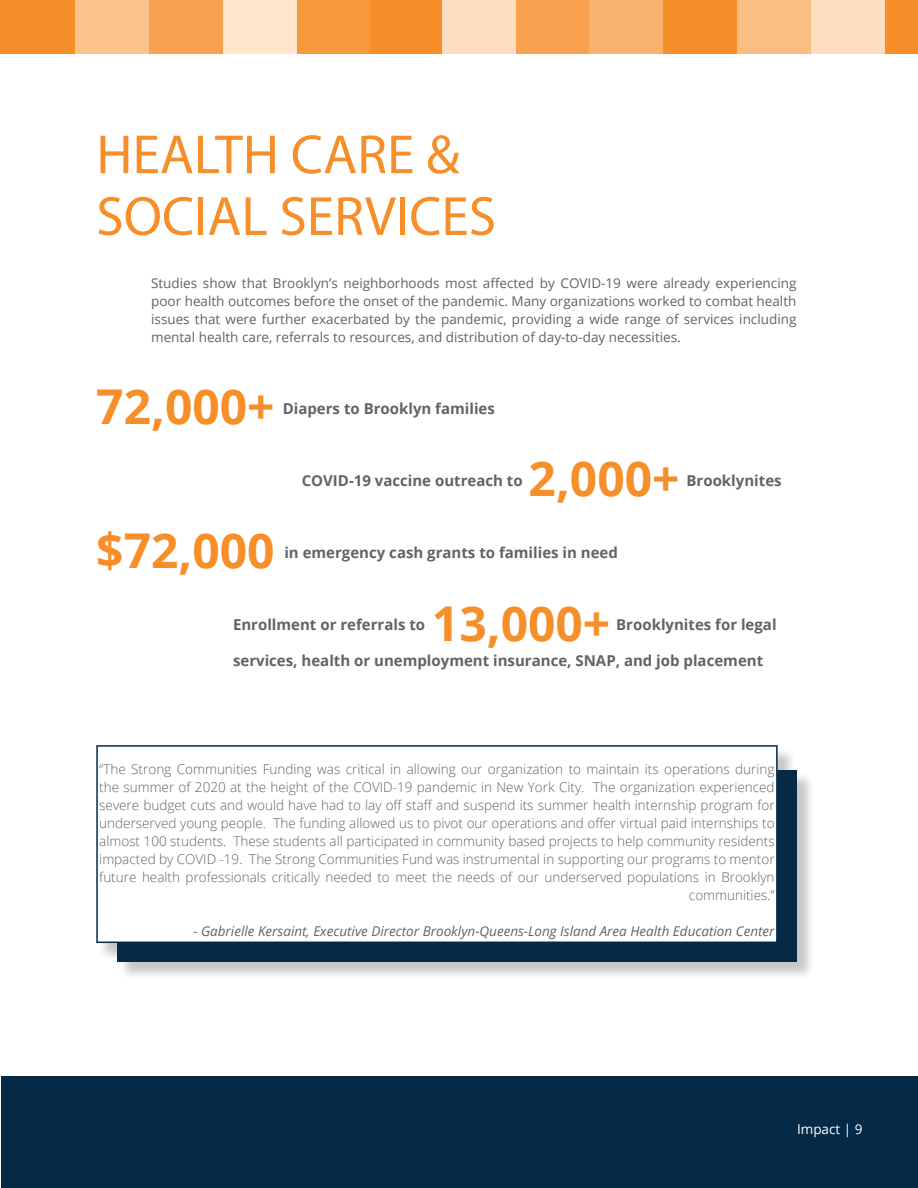
<style>
.page{position:relative;width:918px;height:1188px;background:#fff}
.page>*{position:absolute;margin:0;border:0;box-sizing:border-box;transform-origin:0 0}
.t1{font:55.5px "Myriad Pro";color:#f68e29}
.Large_Number{font:700 48px "Open Sans";color:#f68e29}
.Body_Paragraph_Main{font:700 15px "Open Sans";color:#636366}
.Body_Paragraph_Main-2{font:300 13.5px/18px "Open Sans";color:#636366;text-align:right}
.Paragraph_Style_2{font:13.5px/18px "Open Sans";color:#636366;text-align:justify}
.Body_Paragraph_Main-3{font:italic 13.5px "Open Sans";color:#636366}
.Paragraph_Style_1{font:13.5px "Open Sans";color:#fff}
</style>
<div class="page">
<div style="left:1px;top:1077px;width:917px;height:111px;background:#042a48"></div>
<div style="left:99px;top:747px;width:716px;height:233px;background:#231f20;opacity:.25"></div>
<div style="left:117px;top:770px;width:679px;height:192px;background:#042a48"></div>
<div style="left:97px;top:746px;width:680px;height:196px;background:#fff"></div>
<div style="left:96px;top:745px;width:682px;height:198px;border:2px solid #042a48"></div>
<div style="left:1px;top:0;width:74px;height:54px;background:#f68e29"></div>
<div style="left:75px;top:0;width:74px;height:54px;background:#fcc38c"></div>
<div style="left:149px;top:0;width:74px;height:54px;background:#f8a251"></div>
<div style="left:223px;top:0;width:74px;height:54px;background:#fee5cc"></div>
<div style="left:297px;top:0;width:74px;height:54px;background:#f7983c"></div>
<div style="left:370px;top:0;width:74px;height:54px;background:#f68e29"></div>
<div style="left:443px;top:0;width:74px;height:54px;background:#fddec0"></div>
<div style="left:517px;top:0;width:74px;height:54px;background:#f8a251"></div>
<div style="left:589px;top:0;width:74px;height:54px;background:#fab26f"></div>
<div style="left:663px;top:0;width:74px;height:54px;background:#f68e29"></div>
<div style="left:737px;top:0;width:75px;height:54px;background:#fbbe82"></div>
<div style="left:812px;top:0;width:74px;height:54px;background:#fddec0"></div>
<div style="left:886px;top:0;width:32px;height:54px;background:#f68e29"></div>
<p class="t1" style="left:96px;top:120px;width:365px">HEALTH CARE &amp;</p>
<p class="t1" style="left:96px;top:182px;width:401px">SOCIAL SERVICES</p>
<p class="Paragraph_Style_2" style="left:151px;top:274px;width:647px">Studies show that Brooklyn’s neighborhoods most affected by COVID-19 were already experiencing poor health outcomes before the onset of the pandemic. Many organizations worked to combat health issues that were further exacerbated by the pandemic, providing a wide range of services including mental health care, referrals to resources, and distribution of day-to-day necessities.</p>
<p class="Large_Number" style="left:96px;top:373px;width:180px">72,000+</p>
<p class="Body_Paragraph_Main" style="left:283px;top:398px;width:214px">Diapers to Brooklyn families</p>
<p class="Large_Number" style="left:96px;top:517px;width:180px">$72,000</p>
<p class="Large_Number" style="left:529px;top:445px;width:152px">2,000+</p>
<p class="Body_Paragraph_Main" style="left:302px;top:470px;width:223px">COVID-19 vaccine outreach to</p>
<p class="Body_Paragraph_Main" style="left:687px;top:470px;width:97px">Brooklynites</p>
<p class="Body_Paragraph_Main" style="left:284px;top:542px;width:335px">in emergency cash grants to families in need</p>
<p class="Large_Number" style="left:432px;top:590px;width:180px">13,000+</p>
<p class="Body_Paragraph_Main" style="left:233px;top:614px;width:194px">Enrollment or referrals to</p>
<p class="Body_Paragraph_Main" style="left:616px;top:614px;width:162px">Brooklynites for legal</p>
<p class="Body_Paragraph_Main" style="left:233px;top:650px;width:532px">services, health or unemployment insurance, SNAP, and job placement</p>
<p class="Body_Paragraph_Main-2" style="left:99px;top:760px;width:677px">“The Strong Communities Funding was critical in allowing our organization to maintain its operations during the summer of 2020 at the height of the COVID-19 pandemic in New York City. The organization experienced severe budget cuts and would have had to lay off staff and suspend its summer health internship program for underserved young people. The funding allowed us to pivot our operations and offer virtual paid internships to almost 100 students. These students all participated in community based projects to help community residents impacted by COVID -19. The Strong Communities Fund was instrumental in supporting our programs to mentor future health professionals critically needed to meet the needs of our underserved populations in Brooklyn communities.”</p>
<p class="Body_Paragraph_Main-3" style="left:193px;top:922px;width:583px">- Gabrielle Kersaint, Executive Director Brooklyn-Queens-Long Island Area Health Education Center</p>
<p class="Paragraph_Style_1" style="left:797px;top:1120px;width:67px">Impact | 9</p>
</div>
